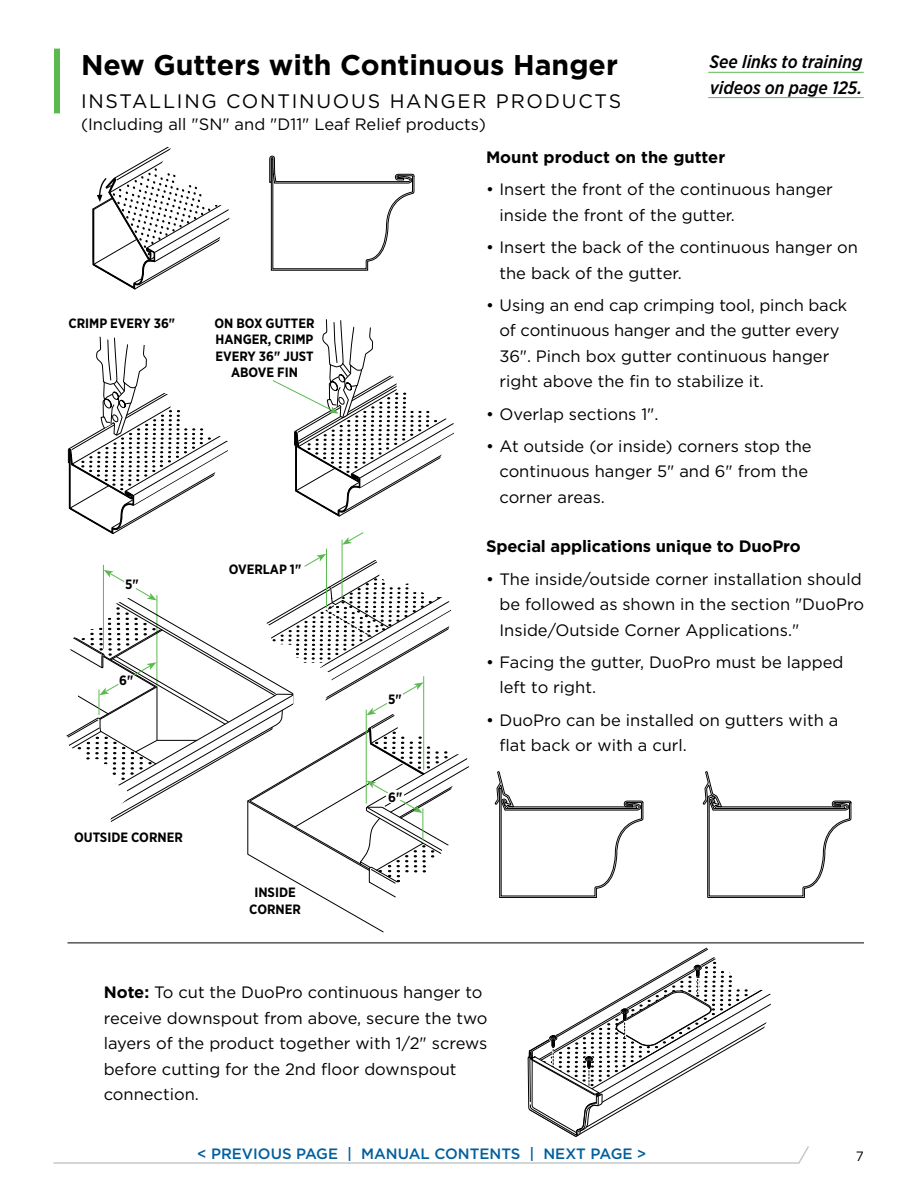
<style>
.page{position:relative;width:918px;height:1188px;background:#fff}
.page>*{position:absolute;margin:0;border:0;box-sizing:border-box;transform-origin:0 0}
.t1{font:700 28.5px "Gotham";color:#000}
.t2{font:19.5px "Gotham";letter-spacing:.09em;color:#000}
.t3{font:italic 500 18px/25.5px "Gotham Narrow";color:#000}
.t4{font:16.5px/25.5px "Gotham";color:#000}
.t5{font:700 16.5px "Gotham";letter-spacing:-.01em;color:#000}
.t6{font:500 15px "Gotham";color:#005f9e}
.t7{font:700 13.5px/16.2px "Gotham Narrow";color:#000;text-align:center}
.t8{font:13.5px "Gotham";color:#000}
.s1{font-weight:700}
</style>
<div class="page">
<div style="left:54px;top:49px;width:6px;height:64px;background:#5aba4f"></div>
<svg style="left:53px;top:1146px;width:756px;height:18px"></svg>
<svg style="left:269px;top:155px;width:146px;height:116px"></svg>
<hr style="left:68px;top:943px;width:796px;height:1px;background:#000">
<svg style="left:527px;top:947px;width:244px;height:190px"></svg>
<svg style="left:92px;top:146px;width:138px;height:144px"></svg>
<hr style="left:326px;top:549px;width:1px;height:59px;background:#5aba4f">
<hr style="left:342px;top:540px;width:1px;height:59px;background:#5aba4f">
<svg style="left:342px;top:532px;width:22px;height:13px"></svg>
<svg style="left:66px;top:554px;width:403px;height:379px"></svg>
<svg style="left:68px;top:336px;width:160px;height:198px"></svg>
<svg style="left:272px;top:319px;width:182px;height:198px"></svg>
<svg style="left:494px;top:771px;width:150px;height:127px"></svg>
<svg style="left:702px;top:771px;width:150px;height:127px"></svg>
<hr style="left:708px;top:97px;width:156px;height:1px;background:#5aba4f">
<hr style="left:708px;top:72px;width:156px;height:1px;background:#5aba4f">
<h1 class="t1" style="left:81px;top:48px;width:539px">New Gutters with Continuous Hanger</h1>
<p class="t2" style="left:81px;top:88px;width:542px">INSTALLING CONTINUOUS HANGER PRODUCTS</p>
<p class="t4" style="left:81px;top:111px;width:407px">(Including all "SN" and "D11" Leaf Relief products)</p>
<p class="t3" style="left:710px;top:49px;width:154px">See links to training videos on page 125.</p>
<p class="t7" style="left:68px;top:315px;width:108px">CRIMP EVERY 36"</p>
<p class="t7" style="left:214px;top:315px;width:102px">ON BOX GUTTER<br>HANGER, CRIMP<br>EVERY 36" JUST<br>ABOVE FIN</p>
<p class="t7" style="left:125px;top:577px;width:15px">5"</p>
<p class="t7" style="left:119px;top:672px;width:16px">6"</p>
<p class="t7" style="left:229px;top:561px;width:74px">OVERLAP 1"</p>
<p class="t7" style="left:74px;top:829px;width:110px">OUTSIDE CORNER</p>
<p class="t7" style="left:249px;top:885px;width:53px">INSIDE<br>CORNER</p>
<p class="t7" style="left:388px;top:691px;width:15px">5"</p>
<p class="t7" style="left:388px;top:789px;width:16px">6"</p>
<p class="t5" style="left:486px;top:148px;width:241px">Mount product on the gutter</p>
<p class="t4" style="left:499px;top:176px;width:335px;text-indent:-13px">• Insert the front of the continuous hanger inside the front of the gutter.</p>
<p class="t4" style="left:499px;top:234px;width:360px;text-indent:-13px">• Insert the back of the continuous hanger on the back of the gutter.</p>
<p class="t4" style="left:499px;top:292px;width:349px;text-indent:-13px">• Using an end cap crimping tool, pinch back of continuous hanger and the gutter every 36". Pinch box gutter continuous hanger right above the fin to stabilize it.</p>
<p class="t4" style="left:486px;top:401px;width:174px">• Overlap sections 1".</p>
<p class="t4" style="left:499px;top:433px;width:314px;text-indent:-13px">• At outside (or inside) corners stop the continuous hanger 5" and 6" from the corner areas.</p>
<p class="t5" style="left:486px;top:537px;width:316px">Special applications unique to DuoPro</p>
<p class="t4" style="left:499px;top:566px;width:366px;text-indent:-13px">• The inside/outside corner installation should be followed as shown in the section "DuoPro<br>Inside/Outside Corner Applications."</p>
<p class="t4" style="left:499px;top:649px;width:345px;text-indent:-13px">• Facing the gutter, DuoPro must be lapped left to right.</p>
<p class="t4" style="left:499px;top:707px;width:341px;text-indent:-13px">• DuoPro can be installed on gutters with a flat back or with a curl.</p>
<p class="t4" style="left:104px;top:979px;width:385px"><span class="s1">Note:</span> To cut the DuoPro continuous hanger to receive downspout from above, secure the two layers of the product together with 1/2" screws before cutting for the 2nd floor downspout connection.</p>
<p class="t6" style="left:197px;top:1144px;width:451px">&lt; PREVIOUS PAGE | MANUAL CONTENTS | NEXT PAGE &gt;</p>
<p class="t8" style="left:856px;top:1148px;width:10px">7</p>
</div>
